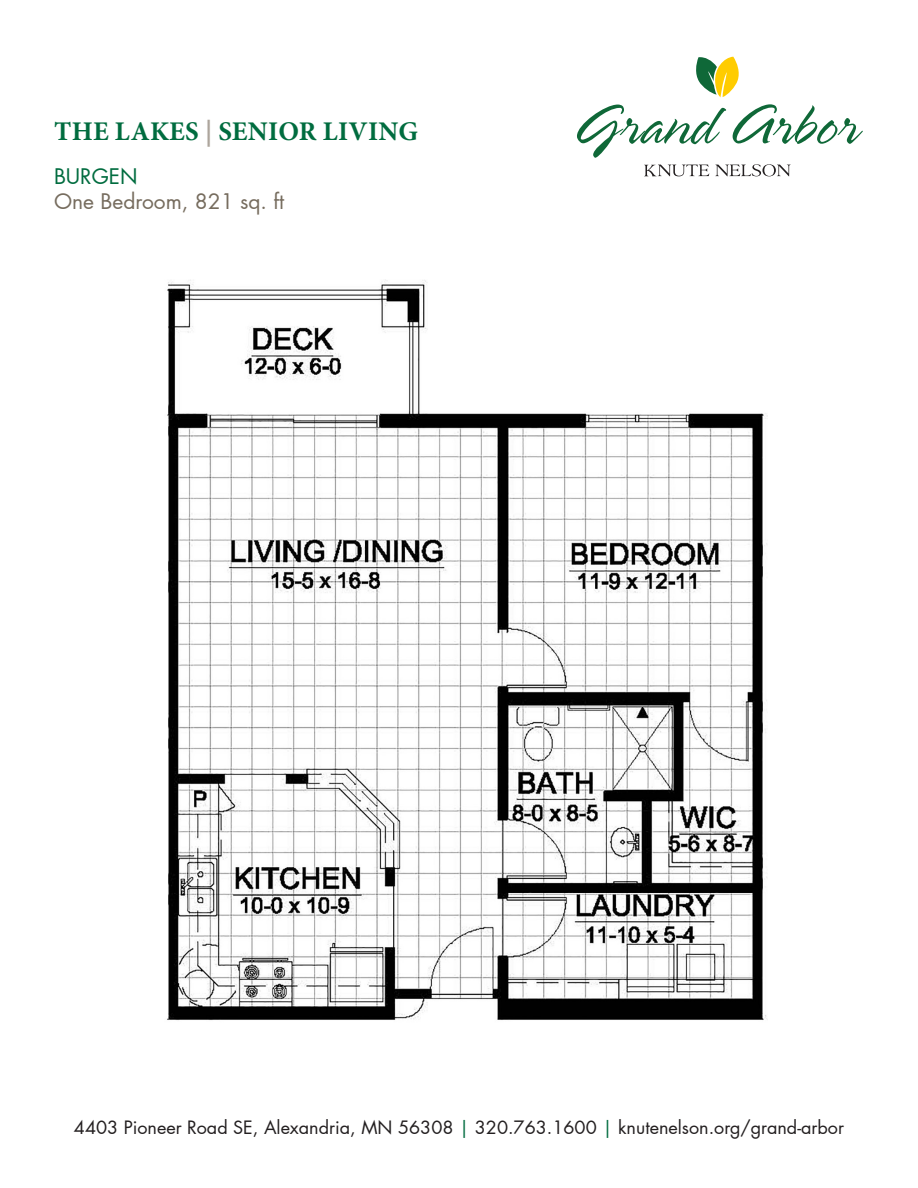
<style>
.page{position:relative;width:918px;height:1188px;background:#fff}
.page>*{position:absolute;margin:0;border:0;box-sizing:border-box;transform-origin:0 0}
.t1{font:64.2px "Spring LP Light";color:#0f6838}
.t2{font:700 27px "Minion Pro";letter-spacing:.01em;color:#006c3f}
.t3{font:21px "Futura LT Pro";color:#766c5e}
.t4{font:21px "Futura LT Pro";color:#006c3f}
.t5{font:18px "Futura LT Pro";color:#231f20}
.s1{color:#ada59c}
.s2{color:#006c3f}
</style>
<div class="page">
<svg style="left:696px;top:57px;width:43px;height:41px"></svg>
<svg style="left:644px;top:164px;width:65px;height:12px"></svg>
<svg style="left:715px;top:164px;width:76px;height:12px"></svg>
<img style="left:167px;top:279px;width:601px;height:741px">
<h2 class="t2" style="left:54px;top:113px;width:365px">THE LAKES <span class="s1">|</span> SENIOR LIVING</h2>
<p class="t4" style="left:54px;top:162px;width:85px">BURGEN</p>
<p class="t3" style="left:54px;top:187px;width:232px">One Bedroom, 821 sq. ft</p>
<h1 class="t1" style="left:572px;top:93px;width:288px">Grand Arbor</h1>
<p class="t5" style="left:74px;top:1115px;width:772px">4403 Pioneer Road SE, Alexandria, MN 56308 <span class="s2">|</span> 320.763.1600 <span class="s2">|</span> knutenelson.org/grand-arbor</p>
</div>
